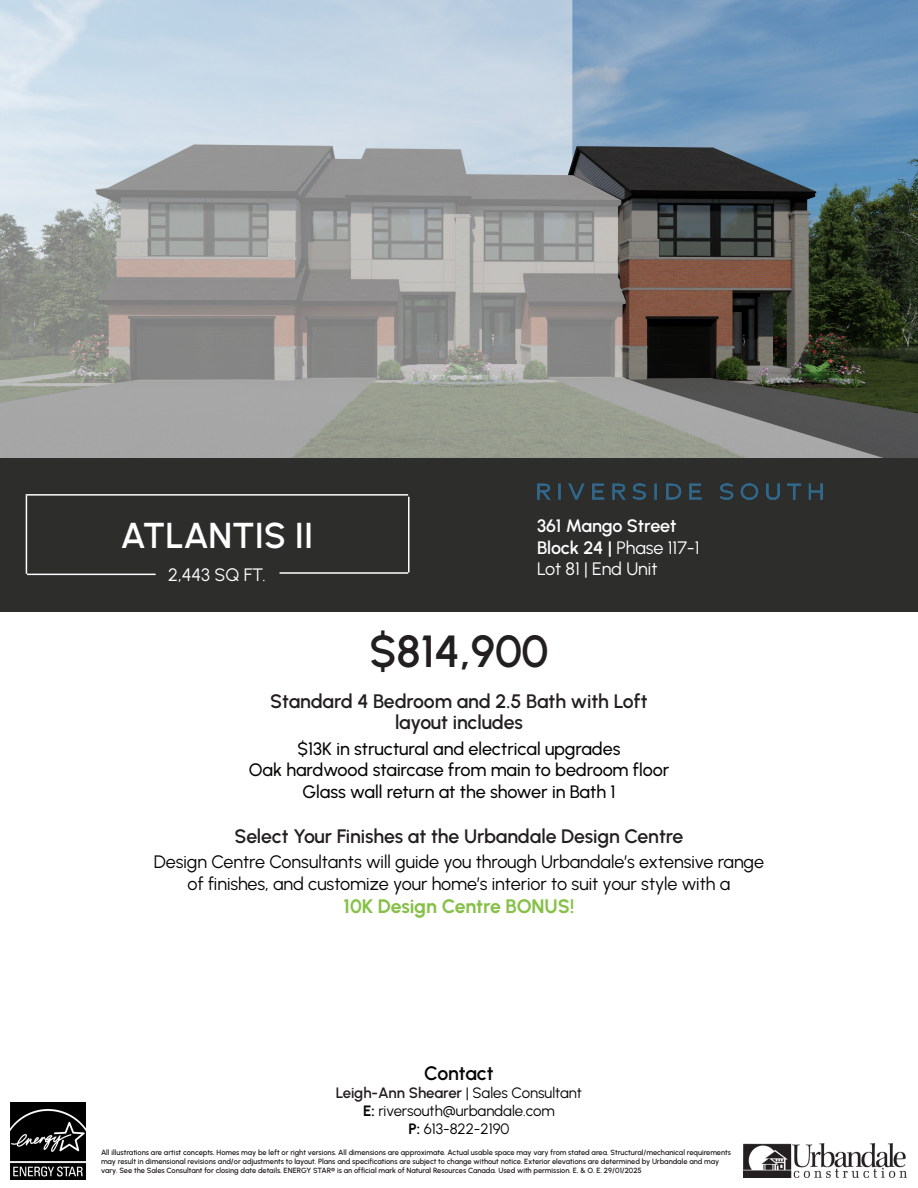
<style>
.page{position:relative;width:918px;height:1188px;background:#fff}
.page>*{position:absolute;margin:0;border:0;box-sizing:border-box;transform-origin:0 0}
.t1{font:600 45px "Urbanist";color:#231f20}
.t2{font:600 36px "Urbanist";color:#fff}
.t3{font:600 19.5px/21.6px "Urbanist";letter-spacing:-.01em;color:#231f20;text-align:center}
.t4{font:700 19.5px "Urbanist";letter-spacing:-.01em;color:#86c047}
.t5{font:600 19.5px "Urbanist";letter-spacing:-.01em;color:#040503}
.t6{font:18px/21.6px "Urbanist";letter-spacing:-.005em;color:#040503;text-align:center}
.t7{font:500 18px/21.6px "Urbanist";letter-spacing:-.005em;color:#040503;text-align:center}
.t8{font:18px/21.6px "Urbanist";color:#fff}
.t9{font:15px "Urbanist";letter-spacing:-.005em;color:#040503}
.t10{font:600 15px "Urbanist";letter-spacing:-.01em;color:#231f20}
.t11{font:600 7.5px/9px "Urbanist";letter-spacing:-.01em;color:#231f20}
.s1{font-weight:600}
.s2{font-weight:400;color:#040503}
.s3{font-weight:700}
</style>
<div class="page">
<div style="left:0;top:457px;width:918px;height:155px;background:#2d2d2c"></div>
<hr style="left:27px;top:574px;width:129px;height:1px;background:#fff">
<hr style="left:26px;top:495px;width:1px;height:79px;background:#fff">
<hr style="left:26px;top:494px;width:382px;height:2px;background:#fff">
<hr style="left:408px;top:497px;width:2px;height:75px;background:#fff">
<hr style="left:280px;top:572px;width:128px;height:2px;background:#fff">
<img style="left:743px;top:1144px;width:164px;height:34px">
<img style="left:537px;top:483px;width:286px;height:17px">
<img style="left:11px;top:1103px;width:75px;height:77px">
<img style="left:0;top:0;width:918px;height:457px">
<h2 class="t2" style="left:121px;top:511px;width:194px">ATLANTIS II</h2>
<h3 class="t8" style="left:168px;top:563px;width:99px">2,443 SQ FT.</h3>
<h3 class="t8" style="left:537px;top:515px;width:164px"><span class="s1">361 Mango Street<br>Block 24 |</span> Phase 117-1<br>Lot 81 | End Unit</h3>
<p class="t1" style="left:370px;top:620px;width:180px">$814,900</p>
<p class="t3" style="left:270px;top:689px;width:379px">Standard 4 Bedroom and 2.5 Bath with Loft layout includes</p>
<p class="t7" style="left:249px;top:737px;width:422px">$13K in structural and electrical upgrades<br>Oak hardwood staircase from main to bedroom floor<br>Glass wall return at the shower in Bath 1</p>
<p class="t3" style="left:235px;top:825px;width:450px">Select Your Finishes at the Urbandale Design Centre</p>
<p class="t6" style="left:154px;top:851px;width:612px">Design Centre Consultants will guide you through Urbandale’s extensive range of finishes, and customize your home’s interior to suit your style with a</p>
<p class="t4" style="left:344px;top:893px;width:232px">10K Design Centre BONUS!</p>
<p class="t5" style="left:424px;top:1060px;width:71px">Contact</p>
<p class="t10" style="left:336px;top:1083px;width:248px">Leigh-Ann Shearer <span class="s2">| Sales Consultant</span></p>
<p class="t9" style="left:363px;top:1101px;width:193px"><span class="s3">E:</span> riversouth@urbandale.com</p>
<p class="t9" style="left:408px;top:1119px;width:103px"><span class="s3">P:</span> 613-822-2190</p>
<p class="t11" style="left:101px;top:1148px;width:631px">All illustrations are artist concepts. Homes may be left or right versions. All dimensions are approximate. Actual usable space may vary from stated area. Structural/mechanical requirements may result in dimensional revisions and/or adjustments to layout. Plans and specifications are subject to change without notice. Exterior elevations are determined by Urbandale and may vary. See the Sales Consultant for closing date details. ENERGY STAR® is an official mark of Natural Resources Canada. Used with permission. E. &amp; O. E. 29/01/2025</p>
</div>
